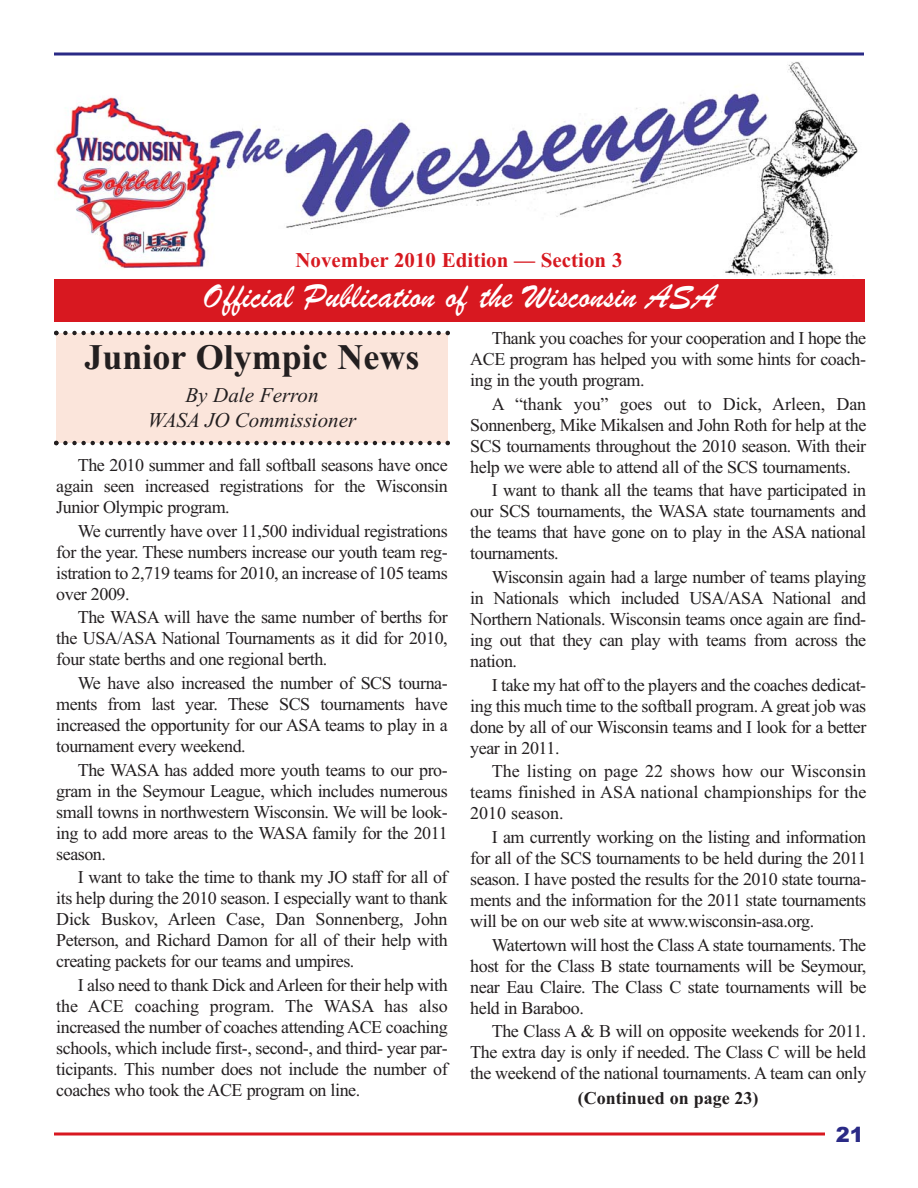
<style>
.page{position:relative;width:918px;height:1188px;background:#fff}
.page>*{position:absolute;margin:0;border:0;box-sizing:border-box;transform-origin:0 0}
.t1{font:36px "Brush Script";color:#fff}
.t2{font:700 36px "Times New Roman";color:#231f20}
.t3{font:italic 21px/25.2px "Times New Roman";color:#231f20;text-align:center}
.t4{font:700 21px "Times New Roman";color:#d71920}
.t5{font:900 21px "Arial";color:#2a2a86}
.t6{font:18px/21px "Times New Roman";letter-spacing:-.025em;color:#231f20;text-align:justify}
.t7{font:700 18px "Times New Roman";color:#231f20}
</style>
<div class="page">
<img style="left:55px;top:62px;width:803px;height:214px">
<svg style="left:54px;top:52px;width:810px;height:4px;background:#5f5fa4"></svg>
<hr style="left:54px;top:1133px;width:771px;height:3px;background:#d81820">
<div style="left:54px;top:279px;width:810px;height:42px;background:#d81820"></div>
<div style="left:56px;top:334px;width:392px;height:109px;background:#fbe5db"></div>
<svg style="left:54px;top:331px;width:396px;height:4px"></svg>
<svg style="left:54px;top:441px;width:396px;height:4px"></svg>
<p class="t4" style="left:295px;top:253px;width:329px">November 2010 Edition — Section 3</p>
<h1 class="t1" style="left:203px;top:283px;width:514px">Official Publication of the Wisconsin ASA</h1>
<h1 class="t2" style="left:84px;top:345px;width:337px">Junior Olympic News</h1>
<p class="t3" style="left:148px;top:385px;width:210px">By Dale Ferron<br>WASA JO Commissioner</p>
<p class="t6" style="left:56px;top:456px;width:393px;text-indent:22px">The 2010 summer and fall softball seasons have once again seen increased registrations for the Wisconsin Junior Olympic program.</p>
<p class="t6" style="left:56px;top:522px;width:393px;text-indent:22px">We currently have over 11,500 individual registrations for the year. These numbers increase our youth team reg&shy;istration to 2,719 teams for 2010, an increase of 105 teams over 2009.</p>
<p class="t6" style="left:56px;top:608px;width:393px;text-indent:22px">The WASA will have the same number of berths for the USA/ASA National Tournaments as it did for 2010, four state berths and one regional berth.</p>
<p class="t6" style="left:56px;top:674px;width:393px;text-indent:22px">We have also increased the number of SCS tourna&shy;ments from last year. These SCS tournaments have increased the opportunity for our ASA teams to play in a tournament every weekend.</p>
<p class="t6" style="left:56px;top:761px;width:393px;text-indent:22px">The WASA has added more youth teams to our pro&shy;gram in the Seymour League, which includes numerous small towns in northwestern Wisconsin. We will be look&shy;ing to add more areas to the WASA family for the 2011 season.</p>
<p class="t6" style="left:56px;top:869px;width:393px;text-indent:22px">I want to take the time to thank my JO staff for all of its help during the 2010 season. I especially want to thank Dick Buskov, Arleen Case, Dan Sonnenberg, John Peterson, and Richard Damon for all of their help with creating packets for our teams and umpires.</p>
<p class="t6" style="left:56px;top:976px;width:393px;text-indent:22px">I also need to thank Dick and Arleen for their help with the ACE coaching program. The WASA has also increased the number of coaches attending ACE coaching schools, which include first-, second-, and third- year par&shy;ticipants. This number does not include the number of coaches who took the ACE program on line.</p>
<p class="t6" style="left:470px;top:329px;width:398px;text-indent:22px">Thank you coaches for your cooperation and I hope the ACE program has helped you with some hints for coach&shy;ing in the youth program.</p>
<p class="t6" style="left:470px;top:395px;width:398px;text-indent:22px">A “thank you” goes out to Dick, Arleen, Dan Sonnenberg, Mike Mikalsen and John Roth for help at the SCS tournaments throughout the 2010 season. With their help we were able to attend all of the SCS tournaments.</p>
<p class="t6" style="left:470px;top:481px;width:398px;text-indent:22px">I want to thank all the teams that have participated in our SCS tournaments, the WASA state tournaments and the teams that have gone on to play in the ASA national tournaments.</p>
<p class="t6" style="left:470px;top:568px;width:398px;text-indent:22px">Wisconsin again had a large number of teams playing in Nationals which included USA/ASA National and Northern Nationals. Wisconsin teams once again are find&shy;ing out that they can play with teams from across the nation.</p>
<p class="t6" style="left:470px;top:676px;width:398px;text-indent:22px">I take my hat off to the players and the coaches dedicat&shy;ing this much time to the softball program. A great job was done by all of our Wisconsin teams and I look for a better year in 2011.</p>
<p class="t6" style="left:470px;top:763px;width:398px;text-indent:22px">The listing on page 22 shows how our Wisconsin teams finished in ASA national championships for the 2010 season.</p>
<p class="t6" style="left:470px;top:828px;width:398px;text-indent:22px">I am currently working on the listing and information for all of the SCS tournaments to be held during the 2011 season. I have posted the results for the 2010 state tourna&shy;ments and the information for the 2011 state tournaments will be on our web site at www.wisconsin-asa.org.</p>
<p class="t6" style="left:470px;top:936px;width:398px;text-indent:22px">Watertown will host the Class A state tournaments. The host for the Class B state tournaments will be Seymour, near Eau Claire. The Class C state tournaments will be held in Baraboo.</p>
<p class="t6" style="left:470px;top:1023px;width:398px;text-indent:22px">The Class A &amp; B will on opposite weekends for 2011.<br>The extra day is only if needed. The Class C will be held the weekend of the national tournaments. A team can only</p>
<p class="t7" style="left:578px;top:1092px;width:182px">(Continued on page 23)</p>
<p class="t5" style="left:836px;top:1123px;width:30px">21</p>
</div>
